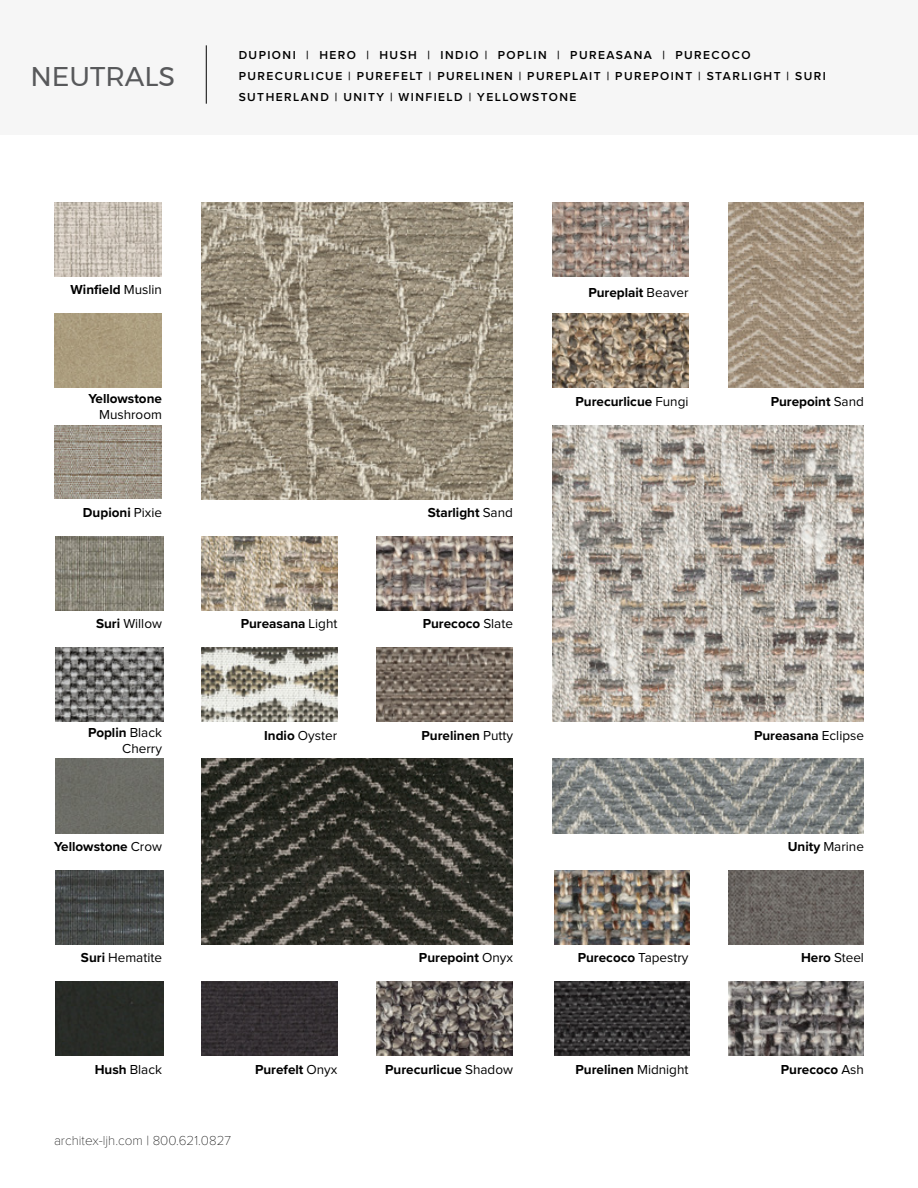
<style>
.page{position:relative;width:918px;height:1188px;background:#fff}
.page>*{position:absolute;margin:0;border:0;box-sizing:border-box;transform-origin:0 0}
.t1{font:27px "Montserrat";color:#58595b}
.t2{font:700 13.5px "Proxima Nova";color:#000}
.t3{font:13.5px/16.2px "Proxima Nova";color:#000;text-align:right}
.t4{font:100 13.5px "Proxima Nova T";color:#000}
.t5{font:600 12px/21px "Proxima Nova";letter-spacing:.12em;color:#000}
.s1{font-weight:400}
.s2{font-weight:700}
</style>
<div class="page">
<img style="left:554px;top:982px;width:136px;height:74px">
<img style="left:728px;top:982px;width:136px;height:74px">
<img style="left:554px;top:870px;width:136px;height:74px">
<img style="left:728px;top:870px;width:136px;height:74px">
<img style="left:553px;top:759px;width:311px;height:74px">
<img style="left:553px;top:314px;width:135px;height:74px">
<img style="left:728px;top:202px;width:136px;height:186px">
<img style="left:553px;top:203px;width:135px;height:74px">
<img style="left:553px;top:425px;width:311px;height:297px">
<img style="left:202px;top:982px;width:136px;height:74px">
<img style="left:377px;top:982px;width:135px;height:74px">
<img style="left:377px;top:647px;width:135px;height:75px">
<img style="left:202px;top:647px;width:136px;height:75px">
<img style="left:202px;top:536px;width:136px;height:75px">
<img style="left:377px;top:536px;width:135px;height:75px">
<img style="left:202px;top:759px;width:311px;height:185px">
<img style="left:202px;top:203px;width:311px;height:296px">
<div style="left:55px;top:982px;width:108px;height:74px;background:#282b27"></div>
<img style="left:55px;top:870px;width:108px;height:74px">
<div style="left:55px;top:759px;width:108px;height:74px;background:#6c6d66"></div>
<img style="left:55px;top:647px;width:108px;height:75px">
<img style="left:55px;top:536px;width:108px;height:75px">
<img style="left:54px;top:425px;width:108px;height:74px">
<img style="left:54px;top:314px;width:108px;height:74px">
<img style="left:54px;top:202px;width:108px;height:74px">
<div style="left:0;top:0;width:918px;height:135px;background:#f6f6f6"></div>
<hr style="left:206px;top:45px;width:1px;height:59px;background:#000">
<h1 class="t1" style="left:30px;top:56px;width:146px">NEUTRALS</h1>
<p class="t5" style="left:239px;top:44px;width:589px">DUPIONI | HERO | HUSH | INDIO | POPLIN | PUREASANA | PURECOCO<br>PURECURLICUE | PUREFELT | PURELINEN | PUREPLAIT | PUREPOINT | STARLIGHT | SURI<br>SUTHERLAND | UNITY | WINFIELD | YELLOWSTONE</p>
<p class="t2" style="left:71px;top:280px;width:93px">Winfield <span class="s1">Muslin</span></p>
<p class="t2" style="left:588px;top:282px;width:102px">Pureplait <span class="s1">Beaver</span></p>
<p class="t2" style="left:89px;top:388px;width:75px">Yellowstone</p>
<p class="t3" style="left:99px;top:407px;width:64px">Mushroom</p>
<p class="t2" style="left:575px;top:391px;width:115px">Purecurlicue <span class="s1">Fungi</span></p>
<p class="t2" style="left:771px;top:391px;width:95px">Purepoint <span class="s1">Sand</span></p>
<p class="t2" style="left:83px;top:502px;width:81px">Dupioni <span class="s1">Pixie</span></p>
<p class="t2" style="left:428px;top:502px;width:87px">Starlight <span class="s1">Sand</span></p>
<p class="t3" style="left:96px;top:616px;width:67px"><span class="s2">Suri</span> Willow</p>
<p class="t2" style="left:241px;top:614px;width:98px">Pureasana <span class="s1">Light</span></p>
<p class="t2" style="left:423px;top:614px;width:92px">Purecoco <span class="s1">Slate</span></p>
<p class="t3" style="left:88px;top:725px;width:75px"><span class="s2">Poplin</span> Black<br>Cherry</p>
<p class="t3" style="left:264px;top:728px;width:74px"><span class="s2">Indio</span> Oyster</p>
<p class="t2" style="left:422px;top:725px;width:93px">Purelinen <span class="s1">Putty</span></p>
<p class="t2" style="left:754px;top:725px;width:111px">Pureasana <span class="s1">Eclipse</span></p>
<p class="t2" style="left:54px;top:836px;width:109px">Yellowstone <span class="s1">Crow</span></p>
<p class="t3" style="left:788px;top:839px;width:78px"><span class="s2">Unity</span> Marine</p>
<p class="t3" style="left:81px;top:950px;width:83px"><span class="s2">Suri</span> Hematite</p>
<p class="t2" style="left:419px;top:948px;width:96px">Purepoint <span class="s1">Onyx</span></p>
<p class="t2" style="left:578px;top:948px;width:112px">Purecoco <span class="s1">Tapestry</span></p>
<p class="t3" style="left:801px;top:950px;width:64px"><span class="s2">Hero</span> Steel</p>
<p class="t3" style="left:95px;top:1062px;width:69px"><span class="s2">Hush</span> Black</p>
<p class="t2" style="left:255px;top:1059px;width:84px">Purefelt <span class="s1">Onyx</span></p>
<p class="t2" style="left:385px;top:1059px;width:129px">Purecurlicue <span class="s1">Shadow</span></p>
<p class="t2" style="left:576px;top:1059px;width:114px">Purelinen <span class="s1">Midnight</span></p>
<p class="t2" style="left:781px;top:1059px;width:85px">Purecoco <span class="s1">Ash</span></p>
<p class="t4" style="left:54px;top:1130px;width:179px">architex-ljh.com | 800.621.0827</p>
</div>
